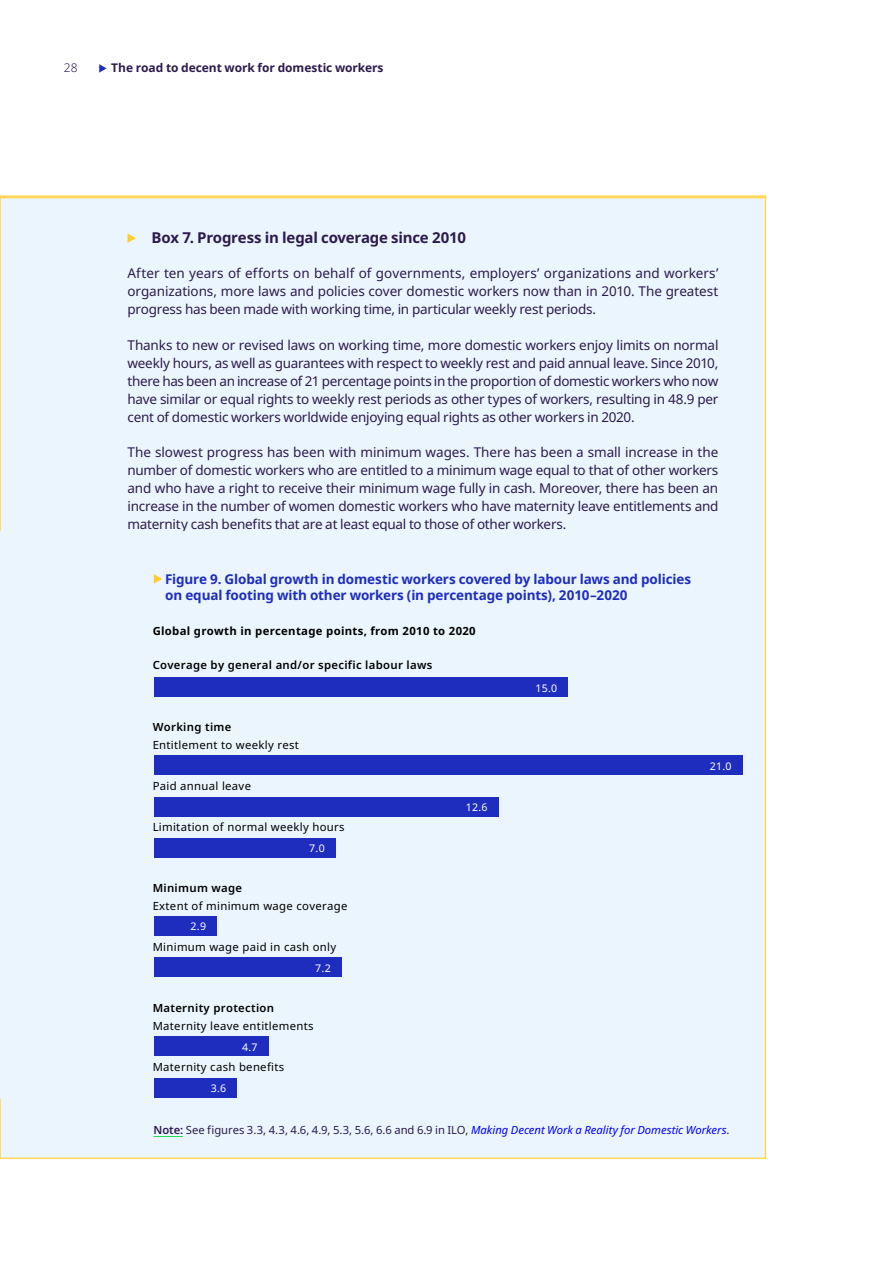
<style>
.page{position:relative;width:893px;height:1263px;background:#fff}
.page>*{position:absolute;margin:0;border:0;box-sizing:border-box;transform-origin:0 0}
.t1{font:700 15px "Noto Sans";letter-spacing:-.015em;color:#2c1b4d}
.t2{font:13.5px/18px "Noto Sans";letter-spacing:-.02em;color:#2c1b4d;text-align:justify}
.t3{font:700 13.5px/16.2px "Noto Sans";letter-spacing:-.01em;color:#1e2dbe}
.t4{font:700 12px "Noto Sans";letter-spacing:-.005em;color:#2c1b4d}
.t5{font:300 12px "Noto Sans";color:#2c1b4d}
.t6{font:11.25px "Noto Sans";letter-spacing:.025em;color:#000}
.t7{font:11.25px "Noto Sans";letter-spacing:-.005em;color:#2c1b4d}
.t8{font:600 11.25px "Noto Sans";letter-spacing:.025em;color:#000}
.t9{font:700 11.25px "Noto Sans";letter-spacing:.025em;color:#000}
.t10{font:10.5px "Noto Sans";color:#fff}
.s1{font-weight:600}
.s2{font-style:italic;color:#00f}
</style>
<div class="page">
<div style="left:0;top:197px;width:765px;height:961px;background:#ebf5fd"></div>
<hr style="left:0;top:195px;width:766px;height:3px;background:#ffd757">
<svg style="left:128px;top:233px;width:8px;height:10px"></svg>
<svg style="left:0;top:574px;width:743px;height:525px"></svg>
<div style="left:154px;top:678px;width:414px;height:19px;background:#1e2dbe"></div>
<div style="left:154px;top:756px;width:589px;height:19px;background:#1e2dbe"></div>
<div style="left:154px;top:797px;width:345px;height:19px;background:#1e2dbe"></div>
<div style="left:154px;top:838px;width:182px;height:19px;background:#1e2dbe"></div>
<div style="left:154px;top:916px;width:63px;height:20px;background:#1e2dbe"></div>
<div style="left:154px;top:958px;width:188px;height:19px;background:#1e2dbe"></div>
<div style="left:154px;top:1036px;width:115px;height:20px;background:#1e2dbe"></div>
<div style="left:154px;top:1078px;width:83px;height:19px;background:#1e2dbe"></div>
<svg style="left:154px;top:574px;width:8px;height:10px"></svg>
<hr style="left:153px;top:1136px;width:30px;height:1px;background:#1fd954">
<p class="t5" style="left:64px;top:60px;width:15px">28</p>
<p class="t4" style="left:111px;top:60px;width:274px">The road to decent work for domestic workers</p>
<p class="t1" style="left:152px;top:227px;width:316px">Box 7. Progress in legal coverage since 2010</p>
<p class="t2" style="left:128px;top:265px;width:592px">After ten years of efforts on behalf of governments, employers’ organizations and workers’ organizations, more laws and policies cover domestic workers now than in 2010. The greatest progress has been made with working time, in particular weekly rest periods.</p>
<p class="t2" style="left:128px;top:336px;width:592px">Thanks to new or revised laws on working time, more domestic workers enjoy limits on normal weekly hours, as well as guarantees with respect to weekly rest and paid annual leave. Since 2010, there has been an increase of 21 percentage points in the proportion of domestic workers who now have similar or equal rights to weekly rest periods as other types of workers, resulting in 48.9 per cent of domestic workers worldwide enjoying equal rights as other workers in 2020.</p>
<p class="t2" style="left:128px;top:444px;width:592px">The slowest progress has been with minimum wages. There has been a small increase in the number of domestic workers who are entitled to a minimum wage equal to that of other workers and who have a right to receive their minimum wage fully in cash. Moreover, there has been an increase in the number of women domestic workers who have maternity leave entitlements and maternity cash benefits that are at least equal to those of other workers.</p>
<p class="t3" style="left:165px;top:571px;width:527px">Figure 9. Global growth in domestic workers covered by labour laws and policies on equal footing with other workers (in percentage points), 2010–2020</p>
<p class="t9" style="left:153px;top:623px;width:325px">Global growth in percentage points, from 2010 to 2020</p>
<p class="t8" style="left:153px;top:657px;width:281px">Coverage by general and/or specific labour laws</p>
<p class="t8" style="left:153px;top:719px;width:80px">Working time</p>
<p class="t6" style="left:153px;top:737px;width:148px">Entitlement to weekly rest</p>
<p class="t6" style="left:153px;top:778px;width:100px">Paid annual leave</p>
<p class="t6" style="left:153px;top:819px;width:193px">Limitation of normal weekly hours</p>
<p class="t10" style="left:309px;top:841px;width:17px">7.0</p>
<p class="t8" style="left:153px;top:880px;width:91px">Minimum wage</p>
<p class="t6" style="left:153px;top:897px;width:196px">Extent of minimum wage coverage</p>
<p class="t10" style="left:191px;top:919px;width:17px">2.9</p>
<p class="t6" style="left:153px;top:939px;width:185px">Minimum wage paid in cash only</p>
<p class="t10" style="left:315px;top:960px;width:17px">7.2</p>
<p class="t8" style="left:153px;top:1000px;width:123px">Maternity protection</p>
<p class="t6" style="left:153px;top:1018px;width:162px">Maternity leave entitlements</p>
<p class="t10" style="left:242px;top:1039px;width:17px">4.7</p>
<p class="t6" style="left:153px;top:1059px;width:133px">Maternity cash benefits</p>
<p class="t10" style="left:211px;top:1081px;width:17px">3.6</p>
<p class="t10" style="left:466px;top:800px;width:23px">12.6</p>
<p class="t10" style="left:535px;top:680px;width:23px">15.0</p>
<p class="t10" style="left:710px;top:758px;width:23px">21.0</p>
<p class="t7" style="left:153px;top:1121px;width:578px"><span class="s1">Note:</span> See figures 3.3, 4.3, 4.6, 4.9, 5.3, 5.6, 6.6 and 6.9 in ILO, <span class="s2">Making Decent Work a Reality for Domestic Workers</span>.</p>
</div>
